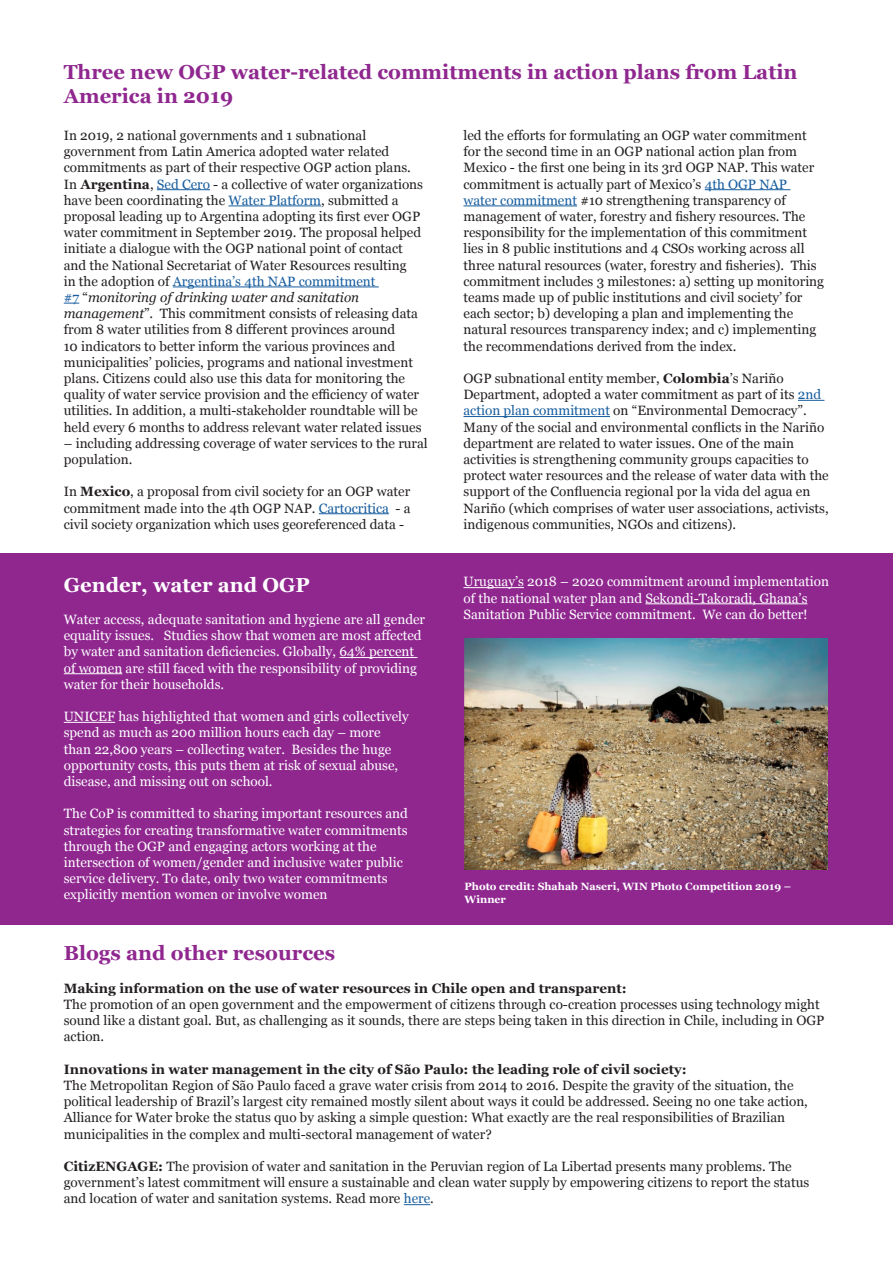
<style>
.page{position:relative;width:893px;height:1263px;background:#fff}
.page>*{position:absolute;margin:0;border:0;box-sizing:border-box;transform-origin:0 0}
.t1{font:700 20.25px/24.3px "Georgia";color:#8f278f}
.t2{font:700 20.25px "Georgia";color:#fff}
.t3{font:13.5px/16.2px "Georgia";color:#231f20}
.t4{font:13.5px/16.2px "Georgia";color:#fff}
.t5{font:700 13.5px "Georgia";color:#231f20}
.t6{font:700 10.5px/12.6px "Georgia";color:#fff}
.s1{font-weight:700}
.s2{color:#175d9e}
.s3{font-style:italic}
</style>
<div class="page">
<hr style="left:157px;top:189px;width:53px;height:1px;background:#175d9e">
<hr style="left:228px;top:206px;width:93px;height:1px;background:#175d9e">
<hr style="left:173px;top:287px;width:206px;height:1px;background:#175d9e">
<svg style="left:64px;top:303px;width:15px;height:1px"></svg>
<hr style="left:319px;top:513px;width:70px;height:1px;background:#175d9e">
<hr style="left:705px;top:189px;width:85px;height:1px;background:#175d9e">
<hr style="left:463px;top:206px;width:114px;height:1px;background:#175d9e">
<svg style="left:798px;top:400px;width:26px;height:1px"></svg>
<hr style="left:463px;top:416px;width:147px;height:1px;background:#175d9e">
<div style="left:0;top:554px;width:893px;height:371px;background:#8f278f"></div>
<hr style="left:340px;top:657px;width:77px;height:1px;background:#fff">
<hr style="left:64px;top:673px;width:58px;height:1px;background:#fff">
<hr style="left:64px;top:722px;width:51px;height:1px;background:#fff">
<hr style="left:463px;top:587px;width:61px;height:1px;background:#fff">
<hr style="left:645px;top:603px;width:162px;height:1px;background:#fff">
<img style="left:465px;top:639px;width:362px;height:231px">
<svg style="left:404px;top:1204px;width:26px;height:1px"></svg>
<p class="t1" style="left:64px;top:59px;width:735px">Three new OGP water-related commitments in action plans from Latin<br>America in 2019</p>
<p class="t3" style="left:64px;top:127px;width:361px">In 2019, 2 national governments and 1 subnational government from Latin America adopted water related commitments as part of their respective OGP action plans.<br>In <span class="s1">Argentina</span>, <span class="s2">Sed Cero</span> - a collective of water organizations have been coordinating the <span class="s2">Water Platform</span>, submitted a proposal leading up to Argentina adopting its first ever OGP water commitment in September 2019. The proposal helped initiate a dialogue with the OGP national point of contact and the National Secretariat of Water Resources resulting<br>in the adoption of <span class="s2">Argentina’s 4th NAP commitment<br>#7</span> “<span class="s3">monitoring of drinking water and sanitation management</span>”. This commitment consists of releasing data from 8 water utilities from 8 different provinces around<br>10 indicators to better inform the various provinces and municipalities’ policies, programs and national investment plans. Citizens could also use this data for monitoring the quality of water service provision and the efficiency of water utilities. In addition, a multi-stakeholder roundtable will be held every 6 months to address relevant water related issues</p>
<p class="t3" style="left:64px;top:434px;width:366px">– including addressing coverage of water services to the rural population.</p>
<p class="t3" style="left:64px;top:483px;width:348px;text-align:justify">In <span class="s1">Mexico</span>, a proposal from civil society for an OGP water commitment made into the 4th OGP NAP. <span class="s2">Cartocritica</span> - a civil society organization which uses georeferenced data -</p>
<p class="t3" style="left:463px;top:127px;width:362px">led the efforts for formulating an OGP water commitment for the second time in an OGP national action plan from Mexico - the first one being in its 3rd OGP NAP. This water commitment is actually part of Mexico’s <span class="s2">4th OGP NAP<br>water commitment</span> #10 strengthening transparency of management of water, forestry and fishery resources. The responsibility for the implementation of this commitment lies in 8 public institutions and 4 CSOs working across all three natural resources (water, forestry and fisheries). This commitment includes 3 milestones: a) setting up monitoring teams made up of public institutions and civil society’ for each sector; b) developing a plan and implementing the natural resources transparency index; and c) implementing the recommendations derived from the index.</p>
<p class="t3" style="left:463px;top:370px;width:367px">OGP subnational entity member, <span class="s1">Colombia</span>’s Nariño Department, adopted a water commitment as part of its <span class="s2">2nd action plan commitment</span> on “Environmental Democracy”.<br>Many of the social and environmental conflicts in the Nariño department are related to water issues. One of the main activities is strengthening community groups capacities to protect water resources and the release of water data with the support of the Confluencia regional por la vida del agua en Nariño (which comprises of water user associations, activists, indigenous communities, NGOs and citizens).</p>
<p class="t2" style="left:64px;top:569px;width:247px">Gender, water and OGP</p>
<p class="t4" style="left:64px;top:611px;width:363px">Water access, adequate sanitation and hygiene are all gender equality issues. Studies show that women are most affected by water and sanitation deficiencies. Globally, 64% percent of women are still faced with the responsibility of providing water for their households.</p>
<p class="t4" style="left:64px;top:708px;width:346px">UNICEF has highlighted that women and girls collectively spend as much as 200 million hours each day – more than 22,800 years – collecting water. Besides the huge opportunity costs, this puts them at risk of sexual abuse, disease, and missing out on school.</p>
<p class="t4" style="left:64px;top:805px;width:346px">The CoP is committed to sharing important resources and strategies for creating transformative water commitments through the OGP and engaging actors working at the intersection of women/gender and inclusive water public service delivery. To date, only two water commitments explicitly mention women or involve women</p>
<p class="t4" style="left:463px;top:573px;width:367px">Uruguay’s 2018 – 2020 commitment around implementation of the national water plan and Sekondi-Takoradi, Ghana’s<br>Sanitation Public Service commitment. We can do better!</p>
<p class="t6" style="left:465px;top:880px;width:328px">Photo credit: Shahab Naseri, WIN Photo Competition 2019 –<br>Winner</p>
<p class="t1" style="left:64px;top:940px;width:273px">Blogs and other resources</p>
<p class="t5" style="left:64px;top:978px;width:564px">Making information on the use of water resources in Chile open and transparent:</p>
<p class="t3" style="left:64px;top:996px;width:762px">The promotion of an open government and the empowerment of citizens through co-creation processes using technology might sound like a distant goal. But, as challenging as it sounds, there are steps being taken in this direction in Chile, including in OGP action.</p>
<p class="t5" style="left:64px;top:1059px;width:624px">Innovations in water management in the city of São Paulo: the leading role of civil society:</p>
<p class="t3" style="left:64px;top:1077px;width:746px">The Metropolitan Region of São Paulo faced a grave water crisis from 2014 to 2016. Despite the gravity of the situation, the political leadership of Brazil’s largest city remained mostly silent about ways it could be addressed. Seeing no one take action, Alliance for Water broke the status quo by asking a simple question: What exactly are the real responsibilities of Brazilian municipalities in the complex and multi-sectoral management of water?</p>
<p class="t3" style="left:64px;top:1158px;width:747px"><span class="s1">CitizENGAGE:</span> The provision of water and sanitation in the Peruvian region of La Libertad presents many problems. The government’s latest commitment will ensure a sustainable and clean water supply by empowering citizens to report the status and location of water and sanitation systems. Read more <span class="s2">here</span>.</p>
</div>
